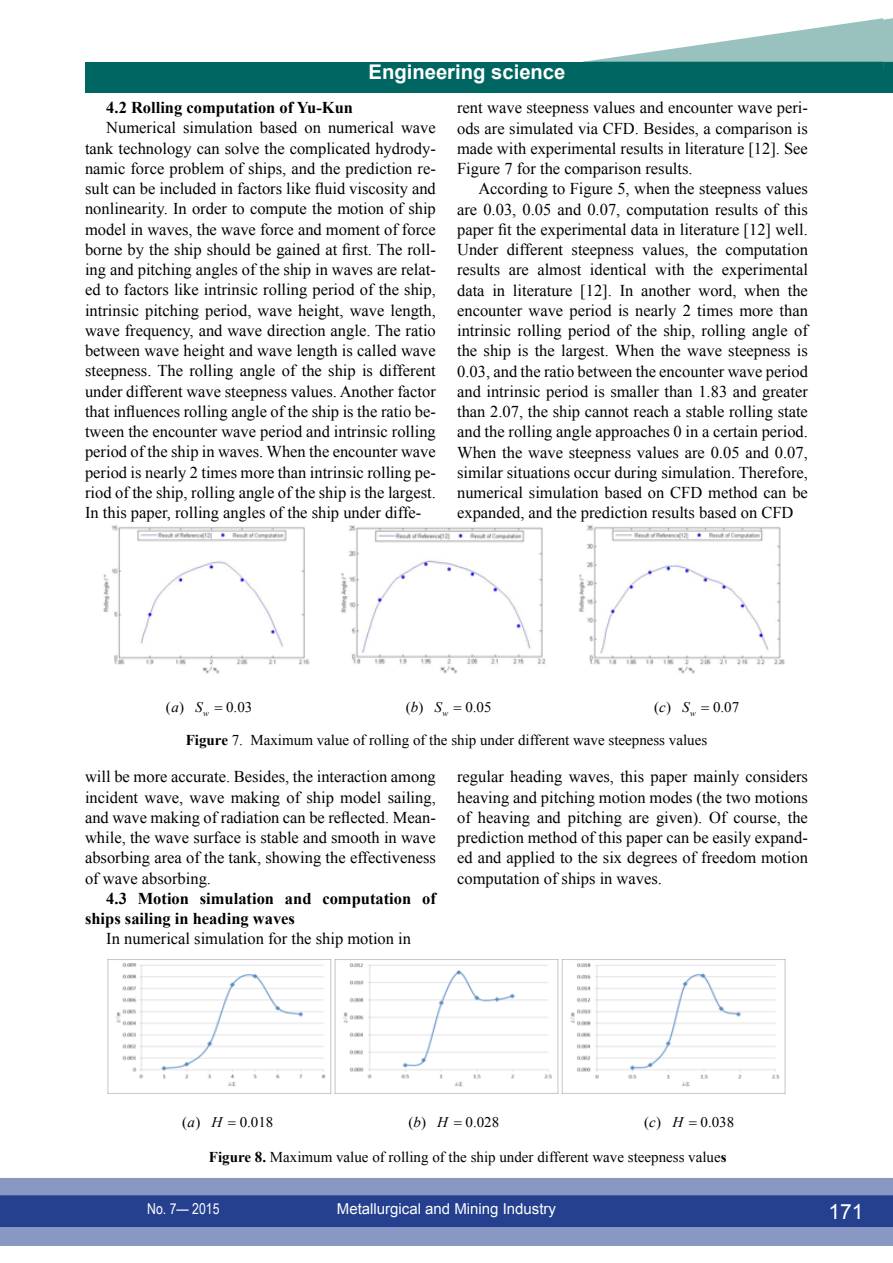
<style>
.page{position:relative;width:893px;height:1263px;background:#fff}
.page>*{position:absolute;margin:0;border:0;box-sizing:border-box;transform-origin:0 0}
.t1{font:21px "Arial";color:#fff}
.t2{font:700 20.25px "Arial";color:#fff}
.t3{font:16.5px/20.2px "Times New Roman";color:#000;text-align:justify}
.t4{font:700 16.5px/20.2px "Times New Roman";color:#000}
.t5{font:15px "Times New Roman";color:#000}
.t6{font:15px "Arial";color:#fff}
.t7{font:15px "Arial Narrow";color:#fff}
.t8{font:14.7px "Times New Roman";color:#000}
.t9{font:italic 14.7px "Times New Roman";color:#000}
.t10{font:italic 8.55px "Times New Roman";color:#000}
.s1{font-weight:700}
</style>
<div class="page">
<div style="left:0;top:1178px;width:893px;height:68px;background:#8998c2"></div>
<div style="left:0;top:1195px;width:893px;height:32px;background:#25408f;border:2px solid #25408f"></div>
<div style="left:85px;top:62px;width:798px;height:30px;background:#006661"></div>
<svg style="left:583px;top:18px;width:310px;height:63px"></svg>
<img style="left:103px;top:525px;width:682px;height:149px">
<img style="left:107px;top:959px;width:679px;height:135px">
<p class="t2" style="left:368px;top:59px;width:198px">Engineering science</p>
<p class="t4" style="left:106px;top:97px;width:248px">4.2 Rolling computation of Yu-Kun</p>
<p class="t3" style="left:85px;top:118px;width:352px;text-indent:21px">Numerical simulation based on numerical wave tank technology can solve the complicated hydrody&shy;namic force problem of ships, and the prediction re&shy;sult can be included in factors like fluid viscosity and nonlinearity. In order to compute the motion of ship model in waves, the wave force and moment of force borne by the ship should be gained at first. The roll&shy;ing and pitching angles of the ship in waves are relat&shy;ed to factors like intrinsic rolling period of the ship, intrinsic pitching period, wave height, wave length, wave frequency, and wave direction angle. The ratio between wave height and wave length is called wave steepness. The rolling angle of the ship is different under different wave steepness values. Another factor that influences rolling angle of the ship is the ratio be&shy;tween the encounter wave period and intrinsic rolling period of the ship in waves. When the encounter wave period is nearly 2 times more than intrinsic rolling pe&shy;riod of the ship, rolling angle of the ship is the largest.<br>In this paper, rolling angles of the ship under diffe-</p>
<p class="t3" style="left:457px;top:98px;width:352px">rent wave steepness values and encounter wave peri&shy;ods are simulated via CFD. Besides, a comparison is made with experimental results in literature [12]. See Figure 7 for the comparison results.</p>
<p class="t3" style="left:457px;top:178px;width:352px;text-indent:21px">According to Figure 5, when the steepness values are 0.03, 0.05 and 0.07, computation results of this paper fit the experimental data in literature [12] well.<br>Under different steepness values, the computation results are almost identical with the experimental data in literature [12]. In another word, when the encounter wave period is nearly 2 times more than intrinsic rolling period of the ship, rolling angle of the ship is the largest. When the wave steepness is 0.03, and the ratio between the encounter wave period and intrinsic period is smaller than 1.83 and greater than 2.07, the ship cannot reach a stable rolling state and the rolling angle approaches 0 in a certain period.<br>When the wave steepness values are 0.05 and 0.07, similar situations occur during simulation. Therefore, numerical simulation based on CFD method can be expanded, and the prediction results based on CFD</p>
<p class="t8" style="left:166px;top:697px;width:20px">( )</p>
<p class="t8" style="left:226px;top:697px;width:28px">0.03</p>
<p class="t10" style="left:203px;top:707px;width:7px">w</p>
<p class="t9" style="left:171px;top:697px;width:33px">a S</p>
<p class="t8" style="left:406px;top:697px;width:19px">( )</p>
<p class="t8" style="left:465px;top:697px;width:28px">0.05</p>
<p class="t10" style="left:442px;top:707px;width:7px">w</p>
<p class="t9" style="left:411px;top:697px;width:33px">b S</p>
<p class="t8" style="left:654px;top:697px;width:19px">( )</p>
<p class="t8" style="left:713px;top:697px;width:28px">0.07</p>
<p class="t10" style="left:690px;top:707px;width:7px">w</p>
<p class="t9" style="left:659px;top:697px;width:32px">c S</p>
<p class="t5" style="left:186px;top:729px;width:523px"><span class="s1">Figure</span> 7. Maximum value of rolling of the ship under different wave steepness values</p>
<p class="t3" style="left:457px;top:766px;width:352px">regular heading waves, this paper mainly considers heaving and pitching motion modes (the two motions of heaving and pitching are given). Of course, the prediction method of this paper can be easily expand&shy;ed and applied to the six degrees of freedom motion computation of ships in waves.</p>
<p class="t3" style="left:85px;top:766px;width:352px">will be more accurate. Besides, the interaction among incident wave, wave making of ship model sailing, and wave making of radiation can be reflected. Mean&shy;while, the wave surface is stable and smooth in wave absorbing area of the tank, showing the effectiveness of wave absorbing.</p>
<p class="t4" style="left:85px;top:888px;width:352px;text-indent:21px">4.3 Motion simulation and computation of ships sailing in heading waves</p>
<p class="t3" style="left:106px;top:928px;width:306px">In numerical simulation for the ship motion in</p>
<p class="t8" style="left:182px;top:1112px;width:20px">( )</p>
<p class="t8" style="left:240px;top:1112px;width:35px">0.018</p>
<p class="t9" style="left:187px;top:1112px;width:36px">a H</p>
<p class="t8" style="left:409px;top:1112px;width:19px">( )</p>
<p class="t8" style="left:465px;top:1112px;width:35px">0.028</p>
<p class="t9" style="left:413px;top:1112px;width:36px">b H</p>
<p class="t8" style="left:644px;top:1112px;width:19px">( )</p>
<p class="t8" style="left:701px;top:1112px;width:35px">0.038</p>
<p class="t9" style="left:649px;top:1112px;width:35px">c H</p>
<p class="t5" style="left:209px;top:1147px;width:519px"><span class="s1">Figure 8.</span> Maximum value of rolling of the ship under different wave steepness value<span class="s1">s</span></p>
<p class="t7" style="left:147px;top:1198px;width:74px">No. 7— 2015</p>
<p class="t6" style="left:337px;top:1199px;width:221px">Metallurgical and Mining Industry</p>
<p class="t1" style="left:828px;top:1197px;width:37px">171</p>
</div>
